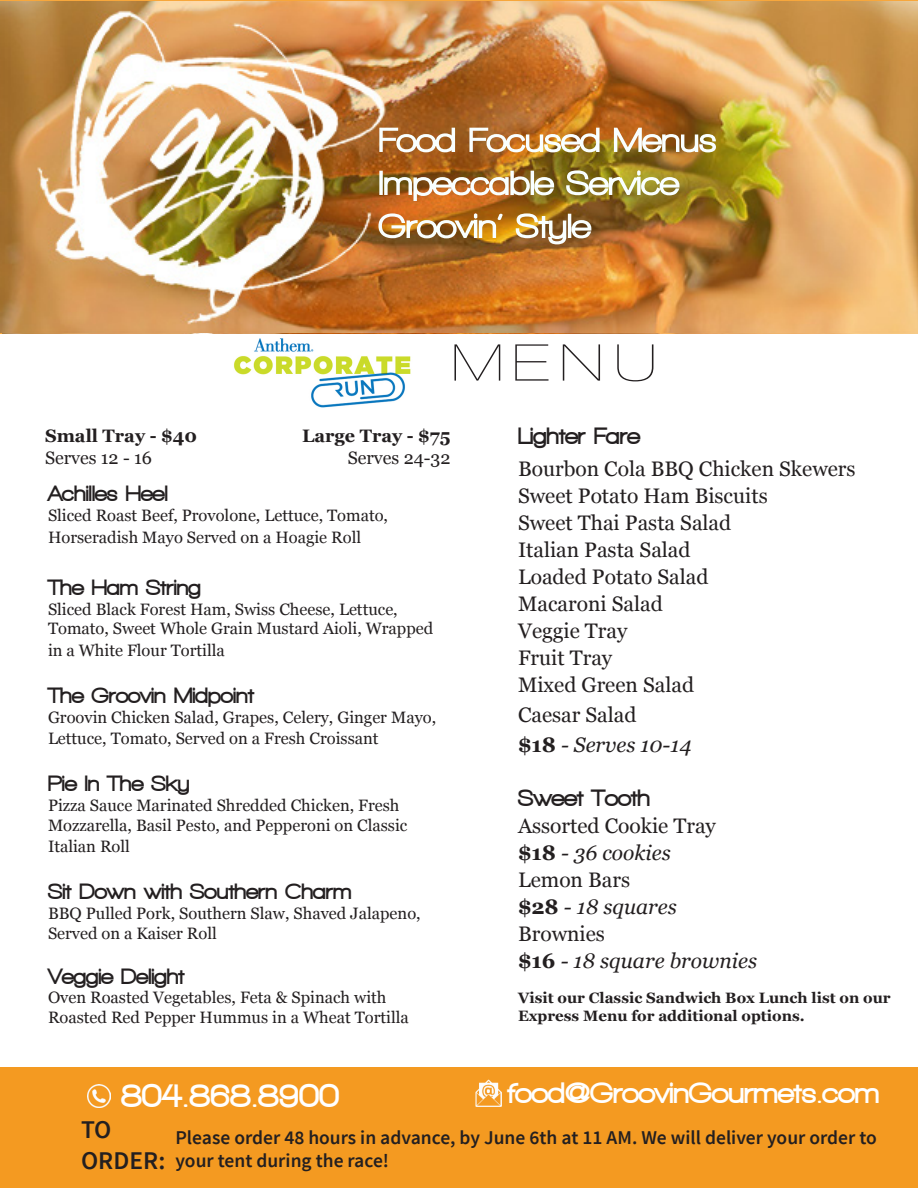
<style>
.page{position:relative;width:918px;height:1188px;background:#fff}
.page>*{position:absolute;margin:0;border:0;box-sizing:border-box;transform-origin:0 0}
.t1{font:60px "DISCO";color:#231f20}
.t2{font:900 34.5px "Walkway";color:#fff}
.t3{font:900 30px "Walkway";color:#fff}
.t4{font:600 25.5px "Source Sans Pro";color:#231f20}
.t5{font:900 24px "Walkway";color:#231f20}
.t6{font:900 22.5px "Walkway";color:#231f20}
.t7{font:21px "Georgia";color:#231f20}
.t8{font:italic 21px "Georgia";color:#231f20}
.t9{font:600 19.5px/23.4px "Source Sans Pro";color:#231f20}
.t10{font:700 18px "Georgia";color:#231f20}
.t11{font:18px "Georgia";color:#231f20}
.t12{font:16.5px/21.6px "Georgia";color:#231f20}
.t13{font:700 15px/18px "Georgia";color:#231f20}
.s1{font-weight:700;font-style:normal}
</style>
<div class="page">
<img style="left:234px;top:338px;width:177px;height:70px">
<div style="left:0;top:1067px;width:918px;height:121px;background:#f49a21"></div>
<img style="left:87px;top:1084px;width:24px;height:24px">
<img style="left:475px;top:1080px;width:27px;height:26px">
<img style="left:0;top:1px;width:918px;height:332px">
<p class="t1" style="left:442px;top:331px;width:217px">MENU</p>
<p class="t10" style="left:45px;top:425px;width:153px">Small Tray - $40</p>
<p class="t10" style="left:302px;top:425px;width:150px">Large Tray - $75</p>
<p class="t11" style="left:45px;top:447px;width:109px">Serves 12 - 16</p>
<p class="t11" style="left:348px;top:447px;width:104px">Serves 24-32</p>
<p class="t6" style="left:48px;top:482px;width:121px">Achilles Heel</p>
<p class="t12" style="left:48px;top:505px;width:342px">Sliced Roast Beef, Provolone, Lettuce, Tomato,</p>
<p class="t12" style="left:48px;top:527px;width:315px">Horseradish Mayo Served on a Hoagie Roll</p>
<p class="t6" style="left:48px;top:575px;width:154px">The Ham String</p>
<p class="t12" style="left:48px;top:599px;width:351px">Sliced Black Forest Ham, Swiss Cheese, Lettuce,</p>
<p class="t12" style="left:48px;top:618px;width:387px">Tomato, Sweet Whole Grain Mustard Aioli, Wrapped</p>
<p class="t12" style="left:48px;top:640px;width:178px">in a White Flour Tortilla</p>
<p class="t6" style="left:48px;top:683px;width:207px">The Groovin Midpoint</p>
<p class="t12" style="left:48px;top:707px;width:390px">Groovin Chicken Salad, Grapes, Celery, Ginger Mayo,<br>Lettuce, Tomato, Served on a Fresh Croissant</p>
<p class="t6" style="left:48px;top:771px;width:143px">Pie In The Sky</p>
<p class="t12" style="left:48px;top:795px;width:353px">Pizza Sauce Marinated Shredded Chicken, Fresh</p>
<p class="t12" style="left:48px;top:815px;width:361px">Mozzarella, Basil Pesto, and Pepperoni on Classic</p>
<p class="t12" style="left:48px;top:836px;width:83px">Italian Roll</p>
<p class="t6" style="left:48px;top:879px;width:305px">Sit Down with Southern Charm</p>
<p class="t12" style="left:48px;top:904px;width:374px;line-height:19.8px">BBQ Pulled Pork, Southern Slaw, Shaved Jalapeno,<br>Served on a Kaiser Roll</p>
<p class="t6" style="left:48px;top:964px;width:138px">Veggie Delight</p>
<p class="t12" style="left:48px;top:987px;width:340px">Oven Roasted Vegetables, Feta &amp; Spinach with</p>
<p class="t12" style="left:48px;top:1007px;width:362px">Roasted Red Pepper Hummus in a Wheat Tortilla</p>
<p class="t5" style="left:518px;top:423px;width:123px">Lighter Fare</p>
<p class="t7" style="left:518px;top:456px;width:339px">Bourbon Cola BBQ Chicken Skewers</p>
<p class="t7" style="left:518px;top:483px;width:251px">Sweet Potato Ham Biscuits</p>
<p class="t7" style="left:518px;top:510px;width:215px">Sweet Thai Pasta Salad</p>
<p class="t7" style="left:518px;top:537px;width:174px">Italian Pasta Salad</p>
<p class="t7" style="left:518px;top:564px;width:192px">Loaded Potato Salad</p>
<p class="t7" style="left:518px;top:591px;width:146px">Macaroni Salad</p>
<p class="t7" style="left:518px;top:618px;width:111px">Veggie Tray</p>
<p class="t7" style="left:518px;top:645px;width:96px">Fruit Tray</p>
<p class="t7" style="left:518px;top:672px;width:178px">Mixed Green Salad</p>
<p class="t7" style="left:518px;top:702px;width:120px">Caesar Salad</p>
<p class="t8" style="left:518px;top:731px;width:175px"><span class="s1">$18</span> - Serves 10-14</p>
<p class="t5" style="left:518px;top:785px;width:134px">Sweet Tooth</p>
<p class="t7" style="left:518px;top:813px;width:199px">Assorted Cookie Tray</p>
<p class="t8" style="left:518px;top:839px;width:154px"><span class="s1">$18</span> - 36 cookies</p>
<p class="t7" style="left:518px;top:867px;width:114px">Lemon Bars</p>
<p class="t8" style="left:518px;top:893px;width:160px"><span class="s1">$28</span> - 18 squares</p>
<p class="t7" style="left:518px;top:921px;width:88px">Brownies</p>
<p class="t8" style="left:518px;top:947px;width:241px"><span class="s1">$16</span> - 18 square brownies</p>
<p class="t13" style="left:518px;top:989px;width:374px">Visit our Classic Sandwich Box Lunch list on our<br>Express Menu for additional options.</p>
<p class="t2" style="left:121px;top:1077px;width:220px">804.868.8900</p>
<p class="t3" style="left:508px;top:1076px;width:373px">food@GroovinGourmets.com</p>
<p class="t4" style="left:81px;top:1114px;width:32px">TO</p>
<p class="t4" style="left:81px;top:1144px;width:86px">ORDER:</p>
<p class="t9" style="left:175px;top:1126px;width:703px">Please order 48 hours in advance, by June 6th at 11 AM. We will deliver your order to your tent during the race!</p>
</div>
